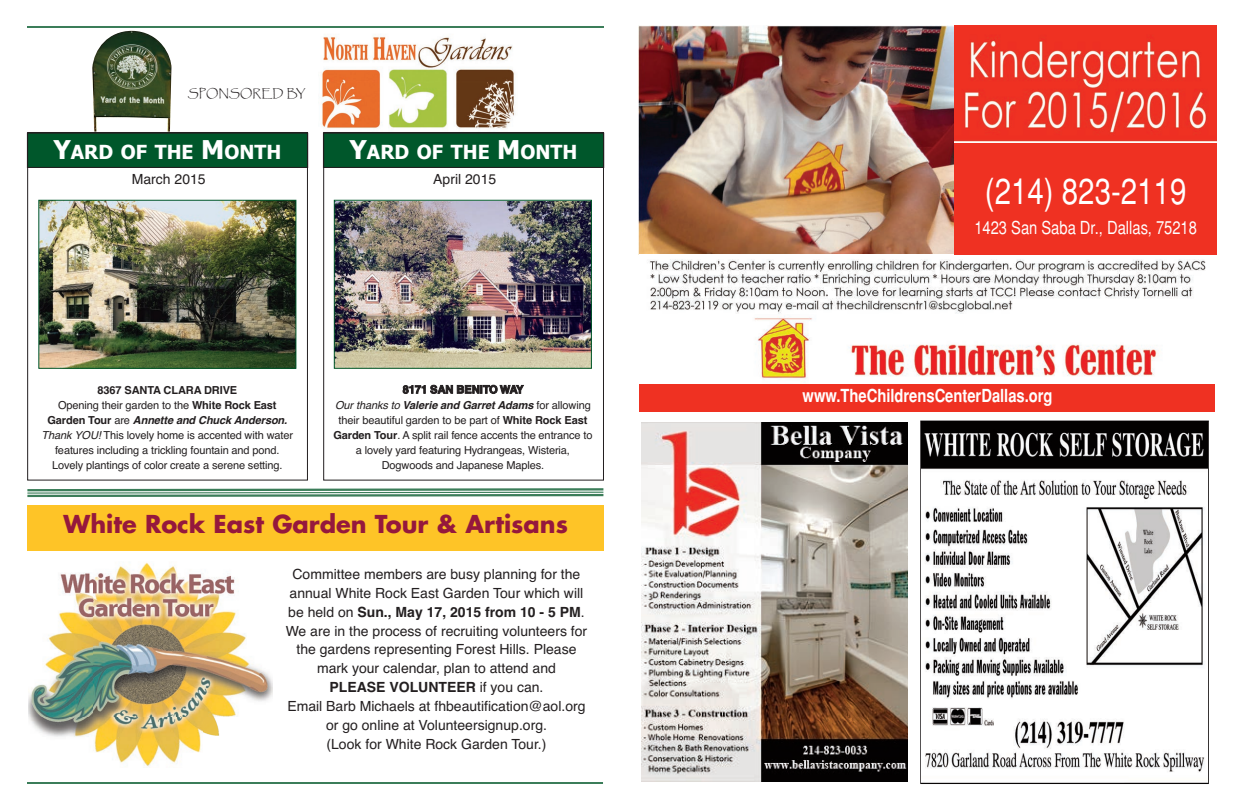
<style>
.page{position:relative;width:1242px;height:810px;background:#fff}
.page>*{position:absolute;margin:0;border:0;box-sizing:border-box;transform-origin:0 0}
.t1{font:condensed 36px "Helvetica";color:#fff}
.t2{font:700 24px "Futura";color:#95183d}
.t3{font:700 19.5px "Tahoma";color:#fff}
.t4{font:700 condensed 18px "Helvetica";color:#fff}
.t5{font:condensed 18px "Helvetica";color:#fff}
.t6{font:14px/18.8px "Helvetica";color:#231f20;text-align:center}
.t7{font:13.5px "Papyrus ICG";color:#231f20}
.t8{font:11px/15px "Helvetica";letter-spacing:-.01em;color:#231f20;text-align:center}
.s1{font-size:26px}
.s2{font-weight:700}
.s3{font-weight:700;font-style:italic}
.s4{font-style:italic}
</style>
<div class="page">
<img style="left:641px;top:423px;width:266px;height:359px">
<img style="left:921px;top:422px;width:287px;height:361px">
<img style="left:638px;top:26px;width:317px;height:228px">
<img style="left:754px;top:313px;width:405px;height:69px">
<svg style="left:649px;top:254px;width:561px;height:59px"></svg>
<div style="left:955px;top:26px;width:262px;height:228px;background:#ef3122"></div>
<img style="left:955px;top:40px;width:262px;height:102px">
<div style="left:640px;top:384px;width:575px;height:28px;background:#ef3122"></div>
<hr style="left:27px;top:26px;width:577px;height:2px;background:#3b7d59">
<hr style="left:27px;top:782px;width:576px;height:2px;background:#3b7d59">
<img style="left:92px;top:31px;width:80px;height:101px">
<img style="left:322px;top:36px;width:194px;height:93px">
<svg style="left:27px;top:488px;width:577px;height:10px"></svg>
<div style="left:27px;top:133px;width:281px;height:34px;background:#00572b"></div>
<div style="left:27px;top:133px;width:281px;height:35px;border:1px solid #231f20"></div>
<div style="left:27px;top:132px;width:281px;height:349px;border:1px solid #231f20"></div>
<div style="left:323px;top:133px;width:281px;height:34px;background:#00572b"></div>
<div style="left:323px;top:133px;width:281px;height:35px;border:1px solid #231f20"></div>
<div style="left:323px;top:132px;width:281px;height:349px;border:1px solid #231f20"></div>
<img style="left:336px;top:202px;width:254px;height:165px">
<div style="left:334px;top:200px;width:258px;height:169px;border:1px solid #00572b"></div>
<img style="left:41px;top:202px;width:253px;height:165px">
<div style="left:39px;top:200px;width:257px;height:169px;border:1px solid #00572b"></div>
<div style="left:28px;top:505px;width:576px;height:46px;background:#fec427"></div>
<img style="left:28px;top:562px;width:244px;height:205px">
<p class="t7" style="left:188px;top:84px;width:119px">SPONSORED BY</p>
<h3 class="t3" style="left:54px;top:140px;width:229px"><span class="s1">Y</span>ARD OF THE <span class="s1">M</span>ONTH</h3>
<p class="t6" style="left:132px;top:170px;width:75px">March 2015</p>
<h3 class="t3" style="left:350px;top:140px;width:229px"><span class="s1">Y</span>ARD OF THE <span class="s1">M</span>ONTH</h3>
<p class="t6" style="left:433px;top:170px;width:65px">April 2015</p>
<p class="t8" style="left:42px;top:383px;width:253px"><span class="s2">8367 SAntA CLArA drivE<br></span>Opening their garden to the <span class="s2">White rock East Garden tour</span> are <span class="s3">Annette and Chuck Anderson.<br></span><span class="s4">Thank YOU!</span> This lovely home is accented with water features including a trickling fountain and pond.<br>Lovely plantings of color create a serene setting.</p>
<p class="t8" style="left:333px;top:382px;width:261px"><span class="s2">8171 SAN BENITO WAY<br></span><span class="s4">Our thanks to</span> <span class="s3">Valerie and Garret Adams</span> for allowing their beautiful garden to be part of <span class="s2">White rock East Garden tour</span>. A split rail fence accents the entrance to a lovely yard featuring Hydrangeas, Wisteria, Dogwoods and Japanese Maples.</p>
<h2 class="t2" style="left:64px;top:513px;width:506px">White Rock East Garden Tour &amp; Artisans</h2>
<p class="t6" style="left:286px;top:565px;width:303px">Committee members are busy planning for the annual White Rock East Garden Tour which will be held on <span class="s2">Sun., May 17, 2015 from 10 - 5 PM</span>.<br>We are in the process of recruiting volunteers for the gardens representing Forest Hills. Please mark your calendar, plan to attend and<br><span class="s2">PLEASE voLuntEEr</span> if you can.<br>Email Barb Michaels at fhbeautification@aol.org or go online at Volunteersignup.org.<br>(Look for White Rock Garden Tour.)</p>
<h1 class="t1" style="left:985px;top:170px;width:203px">(214) 823-2119</h1>
<h3 class="t5" style="left:974px;top:217px;width:224px">1423 San Saba Dr., Dallas, 75218</h3>
<h3 class="t4" style="left:803px;top:385px;width:251px">www.TheChildrensCenterDallas.org</h3>
</div>
